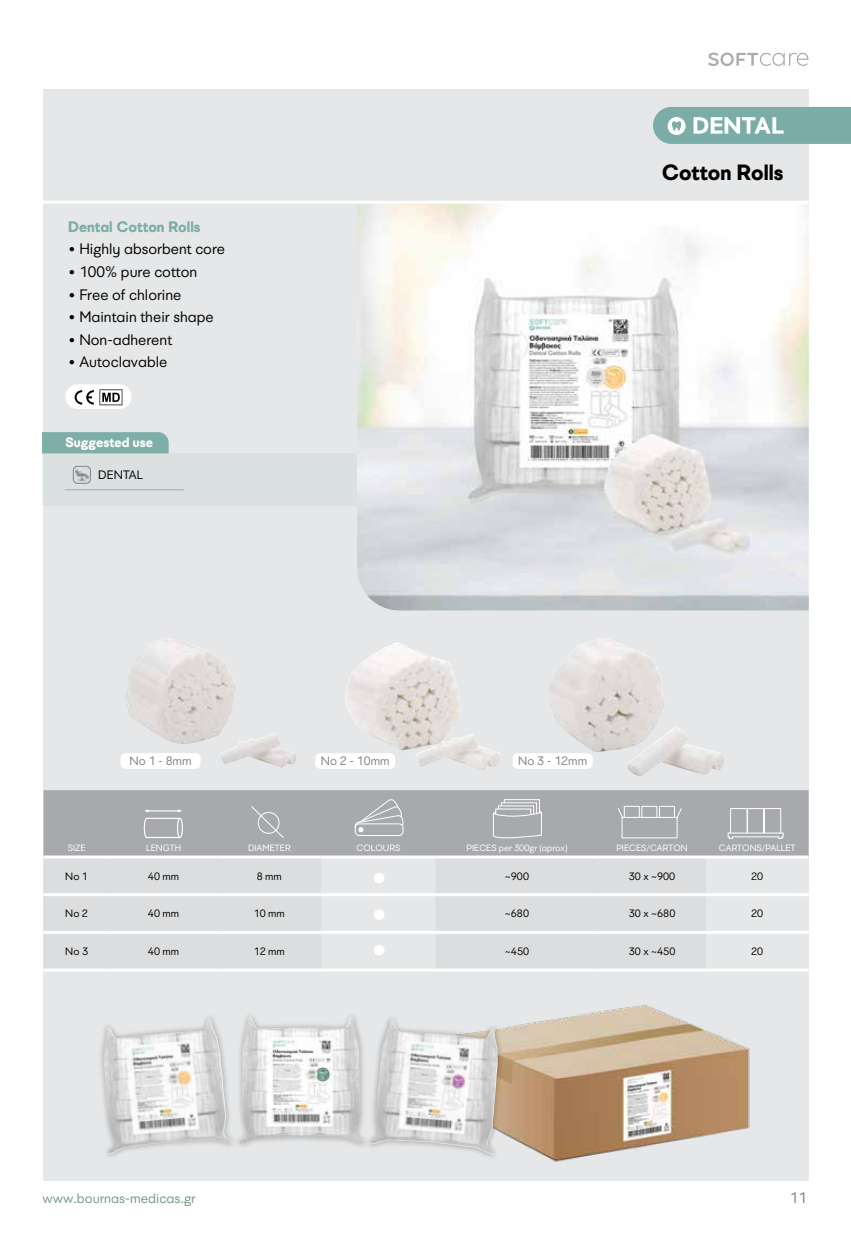
<style>
.page{position:relative;width:851px;height:1234px;background:#fff}
.page>*{position:absolute;margin:0;border:0;box-sizing:border-box;transform-origin:0 0}
.t1{font:700 21.75px "UEFA Supercup";color:#000}
.t2{font:15px "UEFA Supercup";color:#000}
.t3{font:700 15px "UEFA Supercup";color:#7bada8}
.t4{font:15px "UEFA Supercup";color:#808285}
.t5{font:13.5px "UEFA Supercup";color:#739880}
.t6{font:700 13.5px "UEFA Supercup";color:#fff}
.t7{font:12px "UEFA Supercup";color:#808285}
.t8{font:12px "UEFA Supercup";color:#000}
.t9{font:10.5px "UEFA Supercup";color:#000}
.t10{font:9px "UEFA Supercup";color:#fff}
</style>
<div class="page">
<svg style="left:708px;top:53px;width:100px;height:13px"></svg>
<div style="left:43px;top:89px;width:765px;height:1091px;background:#e6e7e8"></div>
<svg style="left:653px;top:107px;width:197px;height:37px;background:#8eb8b4"></svg>
<div style="left:44px;top:790px;width:764px;height:65px;background:#a7a9ac"></div>
<svg style="left:44px;top:858px;width:554px;height:98px;fill:#dcddde"></svg>
<svg style="left:598px;top:933px;width:107px;height:1px"></svg>
<hr style="left:44px;top:855px;width:66px;height:3px;background:#fff">
<hr style="left:110px;top:855px;width:107px;height:3px;background:#fff">
<hr style="left:217px;top:855px;width:104px;height:3px;background:#fff">
<hr style="left:321px;top:855px;width:114px;height:3px;background:#fff">
<hr style="left:435px;top:855px;width:163px;height:3px;background:#fff">
<hr style="left:705px;top:855px;width:103px;height:3px;background:#fff">
<hr style="left:598px;top:855px;width:107px;height:3px;background:#fff">
<hr style="left:44px;top:893px;width:66px;height:3px;background:#fff">
<hr style="left:110px;top:893px;width:107px;height:3px;background:#fff">
<hr style="left:217px;top:893px;width:104px;height:3px;background:#fff">
<hr style="left:321px;top:893px;width:114px;height:3px;background:#fff">
<hr style="left:435px;top:893px;width:163px;height:3px;background:#fff">
<hr style="left:598px;top:893px;width:107px;height:3px;background:#fff">
<hr style="left:705px;top:893px;width:103px;height:3px;background:#fff">
<hr style="left:44px;top:930px;width:66px;height:3px;background:#fff">
<hr style="left:110px;top:930px;width:107px;height:3px;background:#fff">
<hr style="left:217px;top:930px;width:104px;height:3px;background:#fff">
<hr style="left:321px;top:930px;width:114px;height:3px;background:#fff">
<hr style="left:435px;top:930px;width:163px;height:3px;background:#fff">
<hr style="left:598px;top:930px;width:107px;height:3px;background:#fff">
<hr style="left:705px;top:930px;width:103px;height:3px;background:#fff">
<hr style="left:44px;top:968px;width:66px;height:3px;background:#fff">
<hr style="left:110px;top:968px;width:107px;height:3px;background:#fff">
<hr style="left:217px;top:968px;width:104px;height:3px;background:#fff">
<hr style="left:321px;top:968px;width:114px;height:3px;background:#fff">
<hr style="left:435px;top:968px;width:163px;height:3px;background:#fff">
<hr style="left:598px;top:968px;width:107px;height:3px;background:#fff">
<hr style="left:705px;top:968px;width:103px;height:3px;background:#fff">
<svg style="left:353px;top:797px;width:51px;height:39px;background:#b3b5b7"></svg>
<svg style="left:727px;top:807px;width:57px;height:32px;background:#b5b7b9"></svg>
<svg style="left:492px;top:792px;width:50px;height:48px;background:#b3b4b7"></svg>
<svg style="left:616px;top:805px;width:66px;height:33px;background:#b1b3b5"></svg>
<div style="left:374px;top:872px;width:10px;height:11px;background:#fff;border-radius:50%"></div>
<div style="left:374px;top:909px;width:10px;height:10px;background:#fff;border-radius:50%"></div>
<div style="left:374px;top:944px;width:10px;height:11px;background:#fff;border-radius:50%"></div>
<div style="left:177px;top:817px;width:6px;height:20px;border:1px solid #fff;border-radius:50%"></div>
<svg style="left:143px;top:809px;width:39px;height:29px"></svg>
<svg style="left:250px;top:804px;width:35px;height:34px"></svg>
<div style="left:65px;top:384px;width:67px;height:25px;background:#fff;border-radius:12px"></div>
<svg style="left:75px;top:389px;width:47px;height:16px"></svg>
<div style="left:42px;top:432px;width:127px;height:21px;background:#7eaea8"></div>
<div style="left:42px;top:453px;width:362px;height:52px;background:#dbe1e1"></div>
<hr style="left:65px;top:489px;width:34px;height:1px;background:#a7a9ac">
<hr style="left:99px;top:489px;width:85px;height:1px;background:#a7a9ac">
<div style="left:73px;top:466px;width:18px;height:17px;border:1px solid #808285;border-radius:4px"></div>
<img style="left:75px;top:468px;width:14px;height:13px">
<img style="left:357px;top:204px;width:451px;height:406px">
<img style="left:126px;top:638px;width:170px;height:130px">
<img style="left:343px;top:642px;width:157px;height:128px">
<img style="left:547px;top:638px;width:177px;height:138px">
<svg style="left:121px;top:753px;width:79px;height:15px"></svg>
<svg style="left:315px;top:753px;width:80px;height:15px"></svg>
<svg style="left:513px;top:753px;width:79px;height:15px"></svg>
<hr style="left:0;top:201px;width:850px;height:3px;background:#fff">
<img style="left:503px;top:1005px;width:247px;height:157px">
<img style="left:103px;top:1018px;width:130px;height:136px">
<img style="left:239px;top:1016px;width:125px;height:127px">
<div style="left:364px;top:1013px;width:139px;height:146px;background:#000;opacity:.3"></div>
<img style="left:370px;top:1018px;width:127px;height:136px">
<p class="t3" style="left:68px;top:217px;width:134px">Dental Cotton Rolls</p>
<p class="t2" style="left:68px;top:240px;width:158px">• Highly absorbent core</p>
<p class="t2" style="left:68px;top:263px;width:131px">• 100% pure cotton</p>
<p class="t2" style="left:68px;top:285px;width:115px">• Free of chlorine</p>
<p class="t2" style="left:68px;top:308px;width:147px">• Maintain their shape</p>
<p class="t2" style="left:68px;top:330px;width:106px">• Non-adherent</p>
<p class="t2" style="left:68px;top:353px;width:101px">• Autoclavable</p>
<p class="t6" style="left:65px;top:433px;width:89px">Suggested use</p>
<p class="t8" style="left:98px;top:467px;width:46px">DENTAL</p>
<h1 class="t1" style="left:661px;top:158px;width:123px">Cotton Rolls</h1>
<p class="t7" style="left:130px;top:753px;width:64px">No 1 - 8mm</p>
<p class="t7" style="left:321px;top:753px;width:70px">No 2 - 10mm</p>
<p class="t7" style="left:518px;top:753px;width:70px">No 3 - 12mm</p>
<p class="t10" style="left:68px;top:842px;width:19px">SIZE</p>
<p class="t10" style="left:146px;top:842px;width:36px">LENGTH</p>
<p class="t10" style="left:248px;top:842px;width:44px">DIAMETER</p>
<p class="t10" style="left:356px;top:842px;width:45px">COLOURS</p>
<p class="t10" style="left:466px;top:842px;width:102px">PIECES per 300gr (aprox)</p>
<p class="t10" style="left:616px;top:842px;width:73px">PIECES/CARTON</p>
<p class="t10" style="left:718px;top:842px;width:78px">CARTΟNS/PALLET</p>
<p class="t9" style="left:65px;top:869px;width:24px">No 1</p>
<p class="t9" style="left:148px;top:869px;width:33px">40 mm</p>
<p class="t9" style="left:257px;top:869px;width:27px">8 mm</p>
<p class="t9" style="left:505px;top:869px;width:26px">~900</p>
<p class="t9" style="left:628px;top:869px;width:48px">30 x ~900</p>
<p class="t9" style="left:751px;top:869px;width:14px">20</p>
<p class="t9" style="left:65px;top:907px;width:24px">No 2</p>
<p class="t9" style="left:148px;top:907px;width:33px">40 mm</p>
<p class="t9" style="left:254px;top:907px;width:33px">10 mm</p>
<p class="t9" style="left:505px;top:907px;width:26px">~680</p>
<p class="t9" style="left:628px;top:907px;width:48px">30 x ~680</p>
<p class="t9" style="left:751px;top:907px;width:14px">20</p>
<p class="t9" style="left:65px;top:945px;width:24px">No 3</p>
<p class="t9" style="left:148px;top:945px;width:33px">40 mm</p>
<p class="t9" style="left:254px;top:945px;width:33px">12 mm</p>
<p class="t9" style="left:505px;top:945px;width:26px">~450</p>
<p class="t9" style="left:628px;top:945px;width:48px">30 x ~450</p>
<p class="t9" style="left:751px;top:945px;width:14px">20</p>
<p class="t5" style="left:43px;top:1189px;width:154px">www.bournas-medicas.gr</p>
<p class="t4" style="left:789px;top:1188px;width:19px">11</p>
</div>
